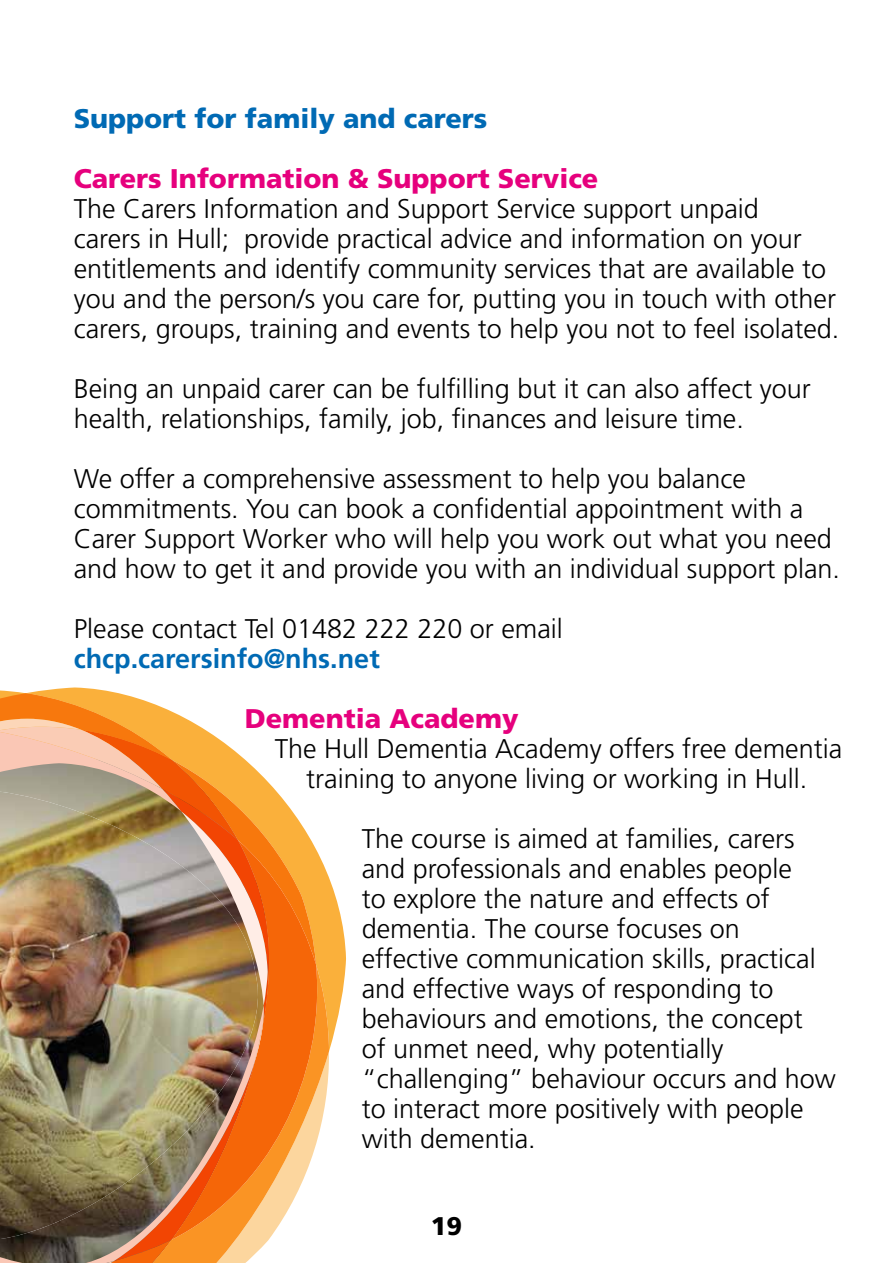
<style>
.page{position:relative;width:893px;height:1263px;background:#fff}
.page>*{position:absolute;margin:0;border:0;box-sizing:border-box;transform-origin:0 0}
.t1{font:300 27px/30px "Frutiger";color:#000}
.t2{font:900 27px "Frutiger";color:#e6007d}
.t3{font:900 27px "Frutiger";color:#006ab4}
.t4{font:700 27px "Frutiger";color:#006ab4}
.t5{font:900 25.5px "Frutiger";color:#000}
</style>
<div class="page">
<svg style="left:0;top:687px;width:346px;height:364px"></svg>
<svg style="left:326px;top:965px;width:3px;height:132px"></svg>
<svg style="left:282px;top:840px;width:44px;height:380px"></svg>
<svg style="left:0;top:1241px;width:264px;height:22px;background:#b57e4b"></svg>
<svg style="left:0;top:693px;width:316px;height:420px"></svg>
<img style="left:0;top:792px;width:281px;height:447px">
<p class="t3" style="left:74px;top:102px;width:415px">Support for family and carers</p>
<p class="t2" style="left:74px;top:162px;width:526px">Carers Information &amp; Support Service</p>
<p class="t1" style="left:74px;top:194px;width:767px">The Carers Information and Support Service support unpaid<br>carers in Hull; provide practical advice and information on your entitlements and identify community services that are available to you and the person/s you care for, putting you in touch with other carers, groups, training and events to help you not to feel isolated.</p>
<p class="t1" style="left:74px;top:374px;width:739px">Being an unpaid carer can be fulfilling but it can also affect your health, relationships, family, job, finances and leisure time.</p>
<p class="t1" style="left:74px;top:464px;width:768px">We offer a comprehensive assessment to help you balance commitments. You can book a confidential appointment with a Carer Support Worker who will help you work out what you need and how to get it and provide you with an individual support plan.</p>
<p class="t1" style="left:74px;top:614px;width:491px">Please contact Tel 01482 222 220 or email</p>
<p class="t4" style="left:74px;top:643px;width:308px">chcp.carersinfo@nhs.net</p>
<p class="t2" style="left:245px;top:702px;width:275px">Dementia Academy</p>
<p class="t1" style="left:275px;top:734px;width:569px;text-align:center">The Hull Dementia Academy offers free dementia training to anyone living or working in Hull.</p>
<p class="t1" style="left:362px;top:824px;width:476px">The course is aimed at families, carers and professionals and enables people<br>to explore the nature and effects of dementia. The course focuses on effective communication skills, practical and effective ways of responding to behaviours and emotions, the concept<br>of unmet need, why potentially “challenging” behaviour occurs and how to interact more positively with people with dementia.</p>
<p class="t5" style="left:431px;top:1211px;width:33px">19</p>
</div>
